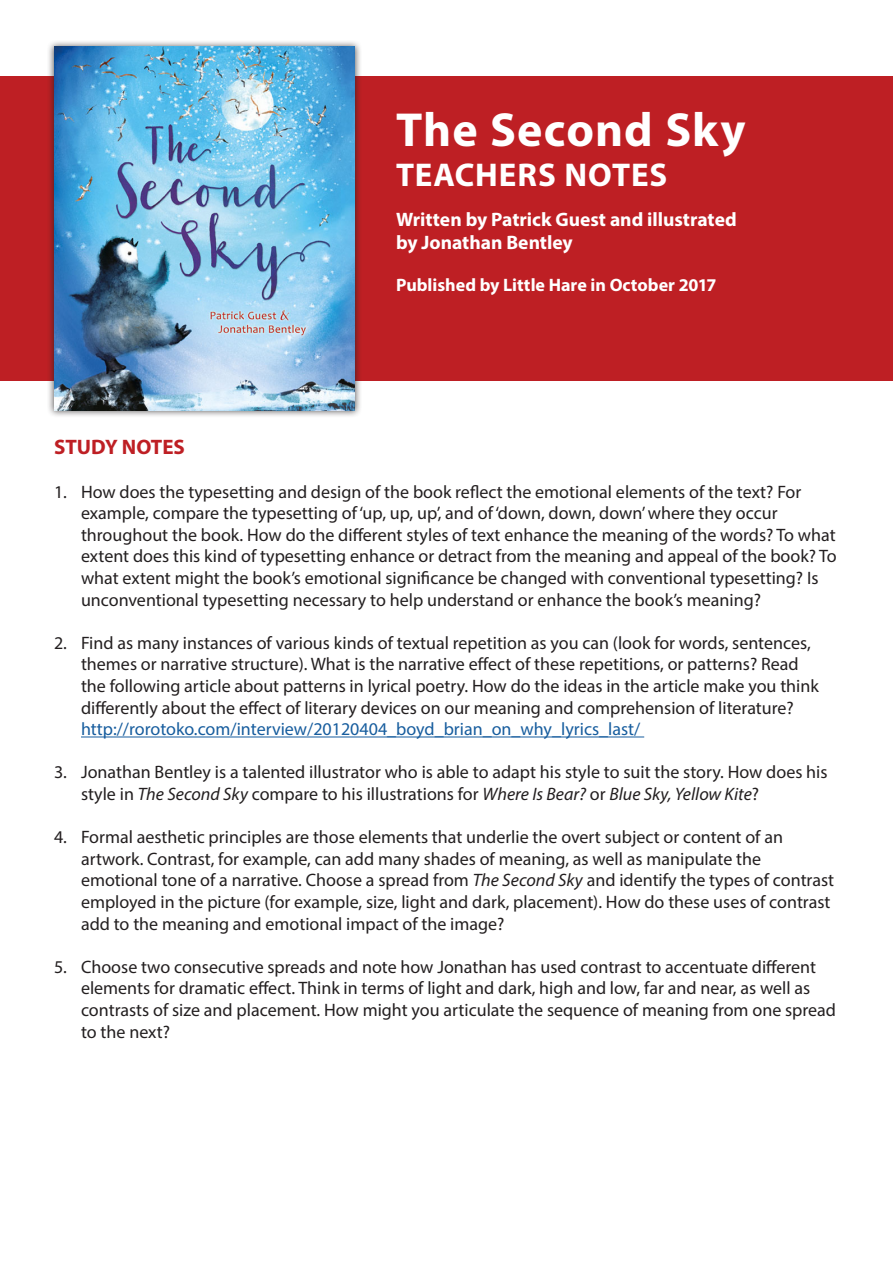
<style>
.page{position:relative;width:893px;height:1263px;background:#fff}
.page>*{position:absolute;margin:0;border:0;box-sizing:border-box;transform-origin:0 0}
.t1{font:700 48px "Myriad Pro";letter-spacing:.02em;color:#fff}
.t2{font:700 33px "Myriad Pro";letter-spacing:.025em;color:#fff}
.t3{font:700 21px "Myriad Pro";color:#be1f24}
.t4{font:700 19.5px/23.4px "Myriad Pro";color:#fff}
.t5{font:18px/21.6px "Myriad Pro";color:#231f20}
.t6{font:700 18px "Myriad Pro";color:#fff}
.s1{color:#175d9e}
.s2{font-style:italic}
</style>
<div class="page">
<div style="left:0;top:77px;width:893px;height:304px;background:#be1f24"></div>
<div style="left:47px;top:40px;width:315px;height:378px;background:#231f20;opacity:.75"></div>
<img style="left:54px;top:47px;width:301px;height:364px">
<hr style="left:81px;top:736px;width:563px;height:1px;background:#175d9e">
<p class="t1" style="left:396px;top:98px;width:351px">The Second Sky</p>
<p class="t2" style="left:396px;top:153px;width:273px">TEACHERS NOTES</p>
<p class="t4" style="left:396px;top:207px;width:342px">Written by Patrick Guest and illustrated by Jonathan Bentley</p>
<p class="t6" style="left:396px;top:273px;width:322px">Published by Little Hare in October 2017</p>
<p class="t3" style="left:54px;top:434px;width:132px">STUDY NOTES</p>
<p class="t5" style="left:81px;top:480px;width:757px;text-indent:-27px">1. How does the typesetting and design of the book reflect the emotional elements of the text? For example, compare the typesetting of ‘up, up, up’, and of ‘down, down, down’ where they occur throughout the book. How do the different styles of text enhance the meaning of the words? To what extent does this kind of typesetting enhance or detract from the meaning and appeal of the book? To what extent might the book’s emotional significance be changed with conventional typesetting? Is unconventional typesetting necessary to help understand or enhance the book’s meaning?</p>
<p class="t5" style="left:81px;top:632px;width:739px;text-indent:-27px">2. Find as many instances of various kinds of textual repetition as you can (look for words, sentences, themes or narrative structure). What is the narrative effect of these repetitions, or patterns? Read the following article about patterns in lyrical poetry. How do the ideas in the article make you think differently about the effect of literary devices on our meaning and comprehension of literature? <span class="s1">http://rorotoko.com/interview/20120404_boyd_brian_on_why_lyrics_last/</span></p>
<p class="t5" style="left:81px;top:761px;width:748px;text-indent:-27px">3. Jonathan Bentley is a talented illustrator who is able to adapt his style to suit the story. How does his style in <span class="s2">The Second Sky</span> compare to his illustrations for <span class="s2">Where Is Bear?</span> or <span class="s2">Blue Sky, Yellow Kite</span>?</p>
<p class="t5" style="left:81px;top:826px;width:755px;text-indent:-27px">4. Formal aesthetic principles are those elements that underlie the overt subject or content of an artwork. Contrast, for example, can add many shades of meaning, as well as manipulate the emotional tone of a narrative. Choose a spread from <span class="s2">The Second Sky</span> and identify the types of contrast employed in the picture (for example, size, light and dark, placement). How do these uses of contrast add to the meaning and emotional impact of the image?</p>
<p class="t5" style="left:81px;top:956px;width:757px;text-indent:-27px">5. Choose two consecutive spreads and note how Jonathan has used contrast to accentuate different elements for dramatic effect. Think in terms of light and dark, high and low, far and near, as well as contrasts of size and placement. How might you articulate the sequence of meaning from one spread to the next?</p>
</div>
